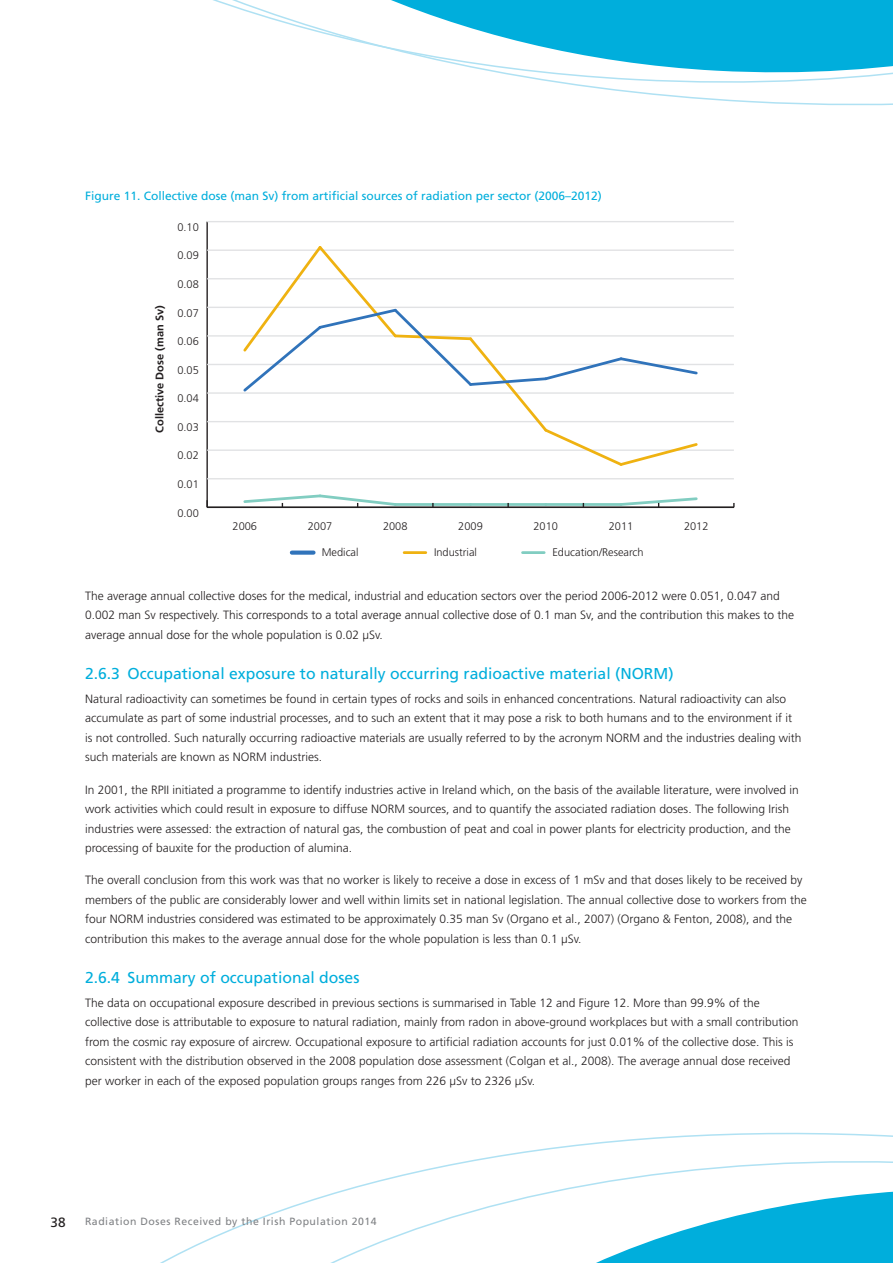
<style>
.page{position:relative;width:893px;height:1263px;background:#fff}
.page>*{position:absolute;margin:0;border:0;box-sizing:border-box;transform-origin:0 0}
.t1{font:15.75px "Frutiger LT Std";color:#00aedc}
.t2{font:13.5px "Frutiger LT Std";color:#231f20}
.t3{font:300 12px/19.5px "Frutiger LT Std";color:#231f20}
.t4{font:12px "Frutiger LT Std";color:#00aedc}
.t5{font:300 11.1px "Frutiger LT Std";color:#231f20}
.t6{font:700 11.1px "Frutiger LT Std";color:#231f20}
.t7{font:10.5px "Frutiger LT Std";letter-spacing:.05em;color:#808285}
</style>
<div class="page">
<svg style="left:628px;top:92px;width:265px;height:14px"></svg>
<svg style="left:213px;top:0;width:680px;height:92px"></svg>
<svg style="left:160px;top:1132px;width:733px;height:131px"></svg>
<hr style="left:206px;top:222px;width:2px;height:285px;background:#231f20">
<hr style="left:207px;top:507px;width:527px;height:1px;background:#231f20">
<hr style="left:207px;top:478px;width:527px;height:1px;background:#e1e2e4">
<hr style="left:207px;top:449px;width:527px;height:2px;background:#e1e2e4">
<hr style="left:207px;top:421px;width:527px;height:1px;background:#e1e2e4">
<hr style="left:207px;top:392px;width:527px;height:2px;background:#e1e2e4">
<hr style="left:207px;top:364px;width:527px;height:1px;background:#e1e2e4">
<hr style="left:207px;top:335px;width:527px;height:2px;background:#e1e2e4">
<hr style="left:207px;top:307px;width:527px;height:1px;background:#e1e2e4">
<hr style="left:207px;top:278px;width:527px;height:1px;background:#e1e2e4">
<hr style="left:207px;top:249px;width:527px;height:2px;background:#e1e2e4">
<hr style="left:207px;top:221px;width:527px;height:1px;background:#e1e2e4">
<hr style="left:395px;top:503px;width:75px;height:3px;background:#81cdc1">
<hr style="left:470px;top:503px;width:76px;height:3px;background:#81cdc1">
<hr style="left:546px;top:503px;width:75px;height:3px;background:#81cdc1">
<svg style="left:241px;top:246px;width:459px;height:220px"></svg>
<hr style="left:522px;top:551px;width:22px;height:3px;background:#81cdc1">
<hr style="left:404px;top:551px;width:22px;height:3px;background:#efb211">
<div style="left:292px;top:550px;width:22px;height:5px;background:#3073ba"></div>
<svg style="left:242px;top:494px;width:156px;height:13px"></svg>
<svg style="left:618px;top:497px;width:81px;height:10px"></svg>
<p class="t4" style="left:85px;top:189px;width:518px">Figure 11. Collective dose (man Sv) from artificial sources of radiation per sector (2006–2012)</p>
<p class="t5" style="left:177px;top:221px;width:23px">0.10</p>
<p class="t5" style="left:177px;top:249px;width:23px">0.09</p>
<p class="t6" style="left:153px;top:433px;width:129px;rotate:-90deg">Collective Dose (man Sv)</p>
<p class="t5" style="left:177px;top:278px;width:23px">0.08</p>
<p class="t5" style="left:177px;top:306px;width:23px">0.07</p>
<p class="t5" style="left:177px;top:335px;width:23px">0.06</p>
<p class="t5" style="left:177px;top:364px;width:23px">0.05</p>
<p class="t5" style="left:177px;top:392px;width:23px">0.04</p>
<p class="t5" style="left:177px;top:421px;width:23px">0.03</p>
<p class="t5" style="left:177px;top:449px;width:23px">0.02</p>
<p class="t5" style="left:177px;top:478px;width:23px">0.01</p>
<p class="t5" style="left:177px;top:506px;width:23px">0.00</p>
<p class="t5" style="left:233px;top:520px;width:26px">2006</p>
<p class="t5" style="left:308px;top:520px;width:26px">2007</p>
<p class="t5" style="left:383px;top:520px;width:26px">2008</p>
<p class="t5" style="left:458px;top:520px;width:26px">2009</p>
<p class="t5" style="left:533px;top:520px;width:26px">2010</p>
<p class="t5" style="left:609px;top:520px;width:26px">2011</p>
<p class="t5" style="left:684px;top:520px;width:26px">2012</p>
<p class="t5" style="left:322px;top:546px;width:38px">Medical</p>
<p class="t5" style="left:434px;top:546px;width:44px">Industrial</p>
<p class="t5" style="left:552px;top:546px;width:93px">Education/Research</p>
<p class="t3" style="left:85px;top:586px;width:711px">The average annual collective doses for the medical, industrial and education sectors over the period 2006-2012 were 0.051, 0.047 and<br>0.002 man Sv respectively. This corresponds to a total average annual collective dose of 0.1 man Sv, and the contribution this makes to the average annual dose for the whole population is 0.02 µSv.</p>
<h1 class="t1" style="left:85px;top:664px;width:590px">2.6.3 Occupational exposure to naturally occurring radioactive material (NORM)</h1>
<p class="t3" style="left:85px;top:689px;width:718px">Natural radioactivity can sometimes be found in certain types of rocks and soils in enhanced concentrations. Natural radioactivity can also accumulate as part of some industrial processes, and to such an extent that it may pose a risk to both humans and to the environment if it is not controlled. Such naturally occurring radioactive materials are usually referred to by the acronym NORM and the industries dealing with such materials are known as NORM industries.</p>
<p class="t3" style="left:85px;top:780px;width:715px">In 2001, the RPII initiated a programme to identify industries active in Ireland which, on the basis of the available literature, were involved in work activities which could result in exposure to diffuse NORM sources, and to quantify the associated radiation doses. The following Irish industries were assessed: the extraction of natural gas, the combustion of peat and coal in power plants for electricity production, and the processing of bauxite for the production of alumina.</p>
<p class="t3" style="left:85px;top:871px;width:723px">The overall conclusion from this work was that no worker is likely to receive a dose in excess of 1 mSv and that doses likely to be received by members of the public are considerably lower and well within limits set in national legislation. The annual collective dose to workers from the four NORM industries considered was estimated to be approximately 0.35 man Sv (Organo et al., 2007) (Organo &amp; Fenton, 2008), and the contribution this makes to the average annual dose for the whole population is less than 0.1 µSv.</p>
<h1 class="t1" style="left:85px;top:968px;width:276px">2.6.4 Summary of occupational doses</h1>
<p class="t3" style="left:85px;top:993px;width:715px">The data on occupational exposure described in previous sections is summarised in Table 12 and Figure 12. More than 99.9% of the collective dose is attributable to exposure to natural radiation, mainly from radon in above-ground workplaces but with a small contribution from the cosmic ray exposure of aircrew. Occupational exposure to artificial radiation accounts for just 0.01% of the collective dose. This is consistent with the distribution observed in the 2008 population dose assessment (Colgan et al., 2008). The average annual dose received per worker in each of the exposed population groups ranges from 226 µSv to 2326 µSv.</p>
<p class="t2" style="left:51px;top:1214px;width:17px">38</p>
<p class="t7" style="left:85px;top:1215px;width:293px">Radiation Doses Received by the Irish Population 2014</p>
</div>
